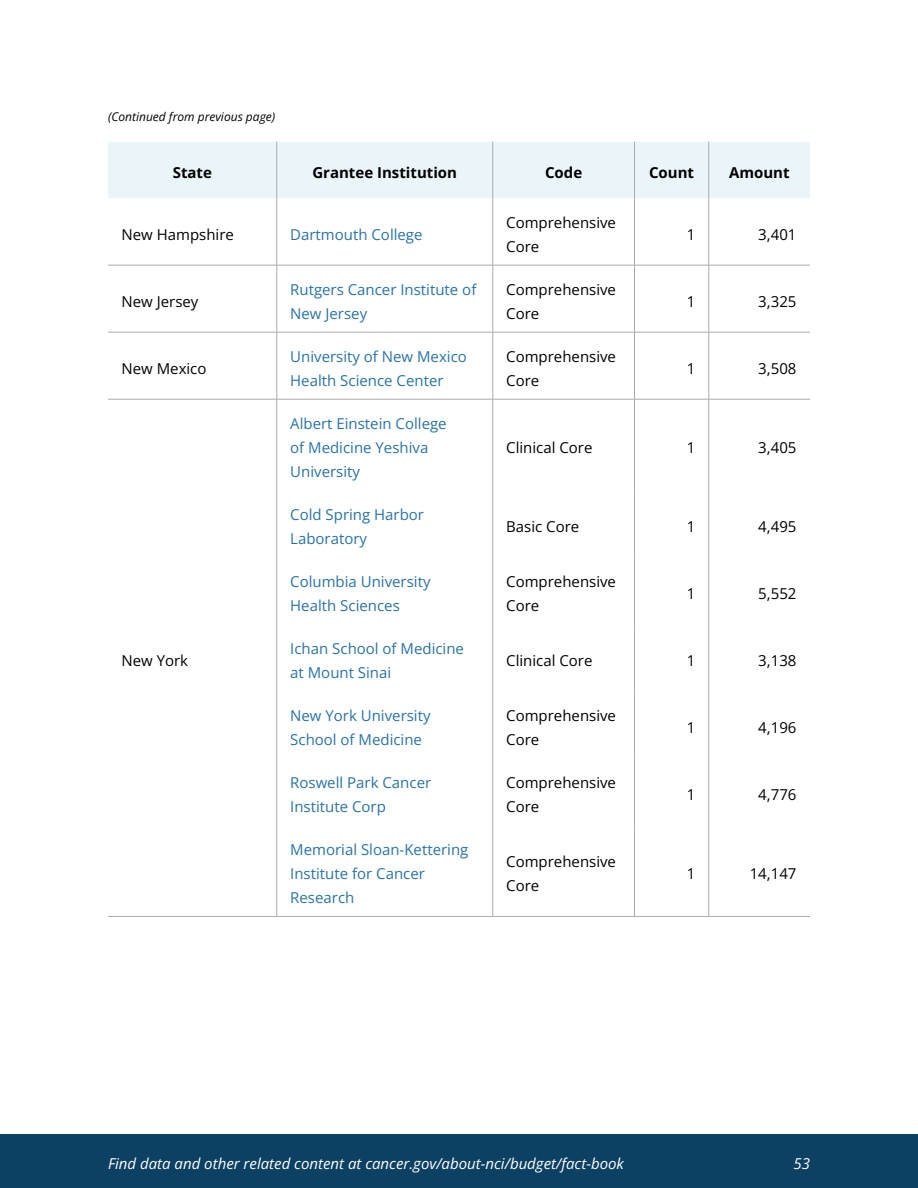
<style>
.page{position:relative;width:918px;height:1188px;background:#fff}
.page>*{position:absolute;margin:0;border:0;box-sizing:border-box;transform-origin:0 0}
.body{font:15px/24px "Open Sans";color:#2a72a5}
.body-2{font:15px/24px "Open Sans";color:#000}
.t1{font:italic 15px "Open Sans";color:#fff}
.table_text-header{font:700 15px "Open Sans";color:#000}
.note_text{font:italic 12px "Open Sans";color:#000}
</style>
<div class="page">
<div style="left:108px;top:142px;width:702px;height:56px;background:#eaf5f9"></div>
<hr style="left:276px;top:142px;width:1px;height:56px;background:#aaa">
<hr style="left:492px;top:142px;width:1px;height:56px;background:#aaa">
<hr style="left:634px;top:142px;width:1px;height:56px;background:#aaa">
<hr style="left:708px;top:142px;width:1px;height:56px;background:#aaa">
<hr style="left:276px;top:198px;width:1px;height:67px;background:#aaa">
<hr style="left:492px;top:198px;width:1px;height:67px;background:#aaa">
<hr style="left:634px;top:198px;width:1px;height:67px;background:#aaa">
<hr style="left:708px;top:198px;width:1px;height:67px;background:#aaa">
<hr style="left:276px;top:265px;width:1px;height:67px;background:#aaa">
<hr style="left:492px;top:265px;width:1px;height:67px;background:#aaa">
<hr style="left:634px;top:265px;width:1px;height:67px;background:#aaa">
<hr style="left:708px;top:265px;width:1px;height:67px;background:#aaa">
<hr style="left:276px;top:332px;width:1px;height:67px;background:#aaa">
<hr style="left:492px;top:332px;width:1px;height:67px;background:#aaa">
<hr style="left:634px;top:332px;width:1px;height:67px;background:#aaa">
<hr style="left:708px;top:332px;width:1px;height:67px;background:#aaa">
<hr style="left:492px;top:399px;width:1px;height:91px;background:#aaa">
<hr style="left:634px;top:399px;width:1px;height:91px;background:#aaa">
<hr style="left:708px;top:399px;width:1px;height:91px;background:#aaa">
<hr style="left:492px;top:490px;width:1px;height:67px;background:#aaa">
<hr style="left:634px;top:490px;width:1px;height:67px;background:#aaa">
<hr style="left:708px;top:490px;width:1px;height:67px;background:#aaa">
<hr style="left:492px;top:557px;width:1px;height:67px;background:#aaa">
<hr style="left:634px;top:557px;width:1px;height:67px;background:#aaa">
<hr style="left:708px;top:557px;width:1px;height:67px;background:#aaa">
<hr style="left:492px;top:624px;width:1px;height:67px;background:#aaa">
<hr style="left:634px;top:624px;width:1px;height:67px;background:#aaa">
<hr style="left:708px;top:624px;width:1px;height:67px;background:#aaa">
<hr style="left:492px;top:691px;width:1px;height:67px;background:#aaa">
<hr style="left:634px;top:691px;width:1px;height:67px;background:#aaa">
<hr style="left:708px;top:691px;width:1px;height:67px;background:#aaa">
<hr style="left:492px;top:758px;width:1px;height:67px;background:#aaa">
<hr style="left:634px;top:758px;width:1px;height:67px;background:#aaa">
<hr style="left:708px;top:758px;width:1px;height:67px;background:#aaa">
<hr style="left:492px;top:825px;width:1px;height:91px;background:#aaa">
<hr style="left:634px;top:825px;width:1px;height:91px;background:#aaa">
<hr style="left:708px;top:825px;width:1px;height:91px;background:#aaa">
<hr style="left:108px;top:265px;width:169px;height:1px;background:#aaa">
<hr style="left:277px;top:265px;width:216px;height:1px;background:#aaa">
<hr style="left:493px;top:265px;width:141px;height:1px;background:#aaa">
<hr style="left:634px;top:265px;width:75px;height:1px;background:#aaa">
<hr style="left:709px;top:265px;width:101px;height:1px;background:#aaa">
<hr style="left:108px;top:332px;width:169px;height:1px;background:#aaa">
<hr style="left:277px;top:332px;width:216px;height:1px;background:#aaa">
<hr style="left:493px;top:332px;width:141px;height:1px;background:#aaa">
<hr style="left:634px;top:332px;width:75px;height:1px;background:#aaa">
<hr style="left:709px;top:332px;width:101px;height:1px;background:#aaa">
<hr style="left:277px;top:399px;width:216px;height:1px;background:#aaa">
<hr style="left:493px;top:399px;width:141px;height:1px;background:#aaa">
<hr style="left:634px;top:399px;width:75px;height:1px;background:#aaa">
<hr style="left:709px;top:399px;width:101px;height:1px;background:#aaa">
<hr style="left:277px;top:916px;width:216px;height:1px;background:#aaa">
<hr style="left:493px;top:916px;width:141px;height:1px;background:#aaa">
<hr style="left:634px;top:916px;width:75px;height:1px;background:#aaa">
<hr style="left:709px;top:916px;width:101px;height:1px;background:#aaa">
<hr style="left:108px;top:399px;width:169px;height:1px;background:#aaa">
<hr style="left:276px;top:399px;width:1px;height:91px;background:#aaa">
<hr style="left:276px;top:490px;width:1px;height:67px;background:#aaa">
<hr style="left:276px;top:557px;width:1px;height:67px;background:#aaa">
<hr style="left:276px;top:624px;width:1px;height:67px;background:#aaa">
<hr style="left:276px;top:691px;width:1px;height:67px;background:#aaa">
<hr style="left:276px;top:758px;width:1px;height:67px;background:#aaa">
<hr style="left:276px;top:825px;width:1px;height:91px;background:#aaa">
<hr style="left:108px;top:916px;width:169px;height:1px;background:#aaa">
<div style="left:0;top:1134px;width:918px;height:54px;background:#0c4163"></div>
<p class="note_text" style="left:108px;top:108px;width:169px">(Continued from previous page)</p>
<p class="table_text-header" style="left:173px;top:162px;width:41px">State</p>
<p class="table_text-header" style="left:312px;top:162px;width:146px">Grantee Institution</p>
<p class="table_text-header" style="left:545px;top:162px;width:39px">Code</p>
<p class="table_text-header" style="left:649px;top:162px;width:47px">Count</p>
<p class="table_text-header" style="left:729px;top:162px;width:62px">Amount</p>
<p class="body-2" style="left:122px;top:222px;width:114px">New Hampshire</p>
<p class="body" style="left:290px;top:222px;width:134px">Dartmouth College</p>
<p class="body-2" style="left:506px;top:210px;width:111px">Comprehensive<br>Core</p>
<p class="body-2" style="left:122px;top:289px;width:78px">New Jersey</p>
<p class="body-2" style="left:122px;top:356px;width:87px">New Mexico</p>
<p class="body" style="left:290px;top:277px;width:188px">Rutgers Cancer Institute of<br>New Jersey</p>
<p class="body-2" style="left:506px;top:277px;width:111px">Comprehensive<br>Core</p>
<p class="body" style="left:290px;top:344px;width:178px">University of New Mexico<br>Health Science Center</p>
<p class="body-2" style="left:506px;top:344px;width:111px">Comprehensive<br>Core</p>
<p class="body-2" style="left:687px;top:222px;width:10px">1</p>
<p class="body-2" style="left:758px;top:222px;width:40px">3,401</p>
<p class="body-2" style="left:687px;top:289px;width:10px">1</p>
<p class="body-2" style="left:758px;top:289px;width:40px">3,325</p>
<p class="body-2" style="left:687px;top:356px;width:10px">1</p>
<p class="body-2" style="left:758px;top:356px;width:40px">3,508</p>
<p class="body" style="left:290px;top:411px;width:158px">Albert Einstein College of Medicine Yeshiva<br>University</p>
<p class="body" style="left:290px;top:502px;width:135px">Cold Spring Harbor<br>Laboratory</p>
<p class="body-2" style="left:506px;top:435px;width:88px">Clinical Core</p>
<p class="body-2" style="left:687px;top:435px;width:10px">1</p>
<p class="body-2" style="left:758px;top:435px;width:40px">3,405</p>
<p class="body-2" style="left:506px;top:514px;width:75px">Basic Core</p>
<p class="body-2" style="left:687px;top:514px;width:10px">1</p>
<p class="body-2" style="left:758px;top:514px;width:40px">4,495</p>
<p class="body-2" style="left:122px;top:648px;width:68px">New York</p>
<p class="body" style="left:290px;top:569px;width:142px">Columbia University<br>Health Sciences</p>
<p class="body-2" style="left:506px;top:569px;width:111px">Comprehensive<br>Core</p>
<p class="body-2" style="left:687px;top:581px;width:10px">1</p>
<p class="body-2" style="left:758px;top:581px;width:40px">5,552</p>
<p class="body" style="left:290px;top:636px;width:175px">Ichan School of Medicine at Mount Sinai</p>
<p class="body-2" style="left:506px;top:648px;width:88px">Clinical Core</p>
<p class="body-2" style="left:687px;top:648px;width:10px">1</p>
<p class="body-2" style="left:758px;top:648px;width:40px">3,138</p>
<p class="body" style="left:290px;top:703px;width:142px">New York University<br>School of Medicine</p>
<p class="body-2" style="left:506px;top:703px;width:111px">Comprehensive<br>Core</p>
<p class="body" style="left:290px;top:770px;width:142px">Roswell Park Cancer<br>Institute Corp</p>
<p class="body-2" style="left:506px;top:770px;width:111px">Comprehensive<br>Core</p>
<p class="body" style="left:290px;top:837px;width:180px">Memorial Sloan-Kettering<br>Institute for Cancer<br>Research</p>
<p class="body-2" style="left:506px;top:849px;width:111px">Comprehensive<br>Core</p>
<p class="body-2" style="left:687px;top:715px;width:10px">1</p>
<p class="body-2" style="left:758px;top:715px;width:40px">4,196</p>
<p class="body-2" style="left:687px;top:782px;width:10px">1</p>
<p class="body-2" style="left:758px;top:782px;width:40px">4,776</p>
<p class="body-2" style="left:687px;top:861px;width:10px">1</p>
<p class="body-2" style="left:750px;top:861px;width:48px">14,147</p>
<p class="t1" style="left:108px;top:1153px;width:517px">Find data and other related content at cancer.gov/about-nci/budget/fact-book</p>
<p class="t1" style="left:793px;top:1153px;width:18px">53</p>
</div>
